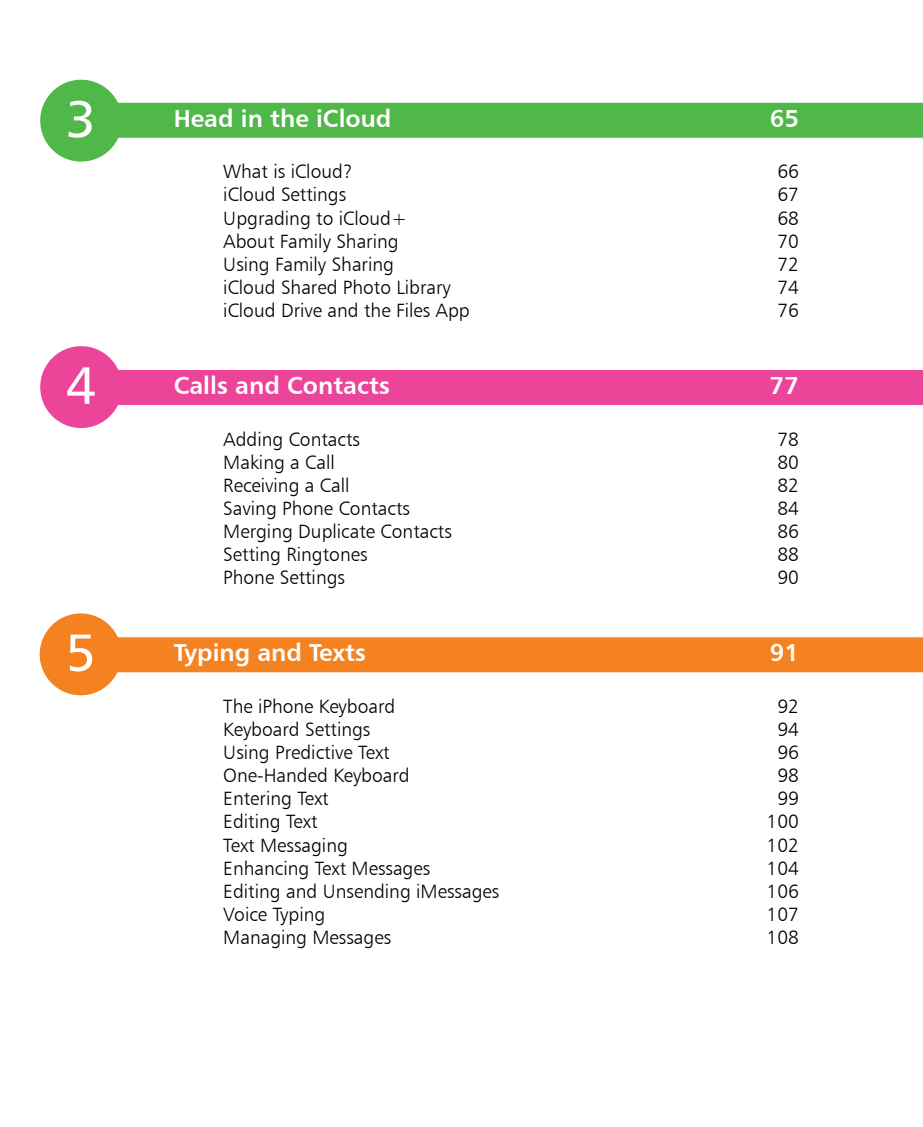
<style>
.page{position:relative;width:923px;height:1127px;background:#fff}
.page>*{position:absolute;margin:0;border:0;box-sizing:border-box;transform-origin:0 0}
.t1{font:52.5px "Humanist 777 BT Roman B";color:#fff}
.t2{font:24.5px "Humanist 777 BT Bold B";color:#fff}
.t3{font:19.25px "Humanist 777 BT Light B";color:#000}
</style>
<div class="page">
<div style="left:74px;top:103px;width:849px;height:35px;background:#50b848"></div>
<div style="left:74px;top:370px;width:849px;height:35px;background:#eb4498"></div>
<div style="left:74px;top:637px;width:849px;height:35px;background:#f58220"></div>
<div style="left:40px;top:613px;width:82px;height:82px;background:#f58220;border-radius:50%"></div>
<div style="left:40px;top:346px;width:82px;height:82px;background:#eb4498;border-radius:50%"></div>
<div style="left:40px;top:80px;width:82px;height:81px;background:#50b848;border-radius:50%"></div>
<h1 class="t1" style="left:66px;top:98px;width:32px">3</h1>
<h1 class="t1" style="left:66px;top:364px;width:32px">4</h1>
<h1 class="t1" style="left:65px;top:631px;width:32px">5</h1>
<p class="t2" style="left:174px;top:108px;width:219px">Head in the iCloud</p>
<p class="t2" style="left:770px;top:108px;width:31px">65</p>
<p class="t3" style="left:223px;top:164px;width:131px">What is iCloud?</p>
<p class="t3" style="left:777px;top:164px;width:23px">66</p>
<p class="t3" style="left:223px;top:187px;width:124px">iCloud Settings</p>
<p class="t3" style="left:777px;top:187px;width:23px">67</p>
<p class="t3" style="left:223px;top:210px;width:185px">Upgrading to iCloud+</p>
<p class="t3" style="left:777px;top:210px;width:23px">68</p>
<p class="t3" style="left:223px;top:233px;width:177px">About Family Sharing</p>
<p class="t3" style="left:777px;top:233px;width:23px">70</p>
<p class="t3" style="left:223px;top:256px;width:172px">Using Family Sharing</p>
<p class="t3" style="left:777px;top:256px;width:23px">72</p>
<p class="t3" style="left:223px;top:279px;width:229px">iCloud Shared Photo Library</p>
<p class="t3" style="left:777px;top:279px;width:23px">74</p>
<p class="t3" style="left:223px;top:302px;width:248px">iCloud Drive and the Files App</p>
<p class="t3" style="left:777px;top:302px;width:23px">76</p>
<p class="t2" style="left:174px;top:375px;width:218px">Calls and Contacts</p>
<p class="t2" style="left:770px;top:375px;width:31px">77</p>
<p class="t3" style="left:223px;top:431px;width:138px">Adding Contacts</p>
<p class="t3" style="left:777px;top:431px;width:23px">78</p>
<p class="t3" style="left:223px;top:454px;width:113px">Making a Call</p>
<p class="t3" style="left:777px;top:454px;width:23px">80</p>
<p class="t3" style="left:223px;top:477px;width:128px">Receiving a Call</p>
<p class="t3" style="left:777px;top:477px;width:23px">82</p>
<p class="t3" style="left:223px;top:500px;width:188px">Saving Phone Contacts</p>
<p class="t3" style="left:777px;top:500px;width:23px">84</p>
<p class="t3" style="left:223px;top:523px;width:230px">Merging Duplicate Contacts</p>
<p class="t3" style="left:777px;top:523px;width:23px">86</p>
<p class="t3" style="left:223px;top:546px;width:146px">Setting Ringtones</p>
<p class="t3" style="left:777px;top:546px;width:23px">88</p>
<p class="t3" style="left:223px;top:569px;width:123px">Phone Settings</p>
<p class="t3" style="left:777px;top:569px;width:23px">90</p>
<p class="t2" style="left:174px;top:642px;width:194px">Typing and Texts</p>
<p class="t2" style="left:770px;top:642px;width:31px">91</p>
<p class="t3" style="left:223px;top:698px;width:174px">The iPhone Keyboard</p>
<p class="t3" style="left:777px;top:698px;width:23px">92</p>
<p class="t3" style="left:223px;top:721px;width:149px">Keyboard Settings</p>
<p class="t3" style="left:777px;top:721px;width:23px">94</p>
<p class="t3" style="left:223px;top:744px;width:168px">Using Predictive Text</p>
<p class="t3" style="left:777px;top:744px;width:23px">96</p>
<p class="t3" style="left:223px;top:767px;width:188px">One-Handed Keyboard</p>
<p class="t3" style="left:777px;top:767px;width:23px">98</p>
<p class="t3" style="left:223px;top:790px;width:107px">Entering Text</p>
<p class="t3" style="left:777px;top:790px;width:23px">99</p>
<p class="t3" style="left:223px;top:813px;width:96px">Editing Text</p>
<p class="t3" style="left:766px;top:813px;width:34px">100</p>
<p class="t3" style="left:223px;top:836px;width:126px">Text Messaging</p>
<p class="t3" style="left:766px;top:836px;width:34px">102</p>
<p class="t3" style="left:223px;top:859px;width:208px">Enhancing Text Messages</p>
<p class="t3" style="left:766px;top:859px;width:34px">104</p>
<p class="t3" style="left:223px;top:882px;width:277px">Editing and Unsending iMessages</p>
<p class="t3" style="left:766px;top:882px;width:34px">106</p>
<p class="t3" style="left:223px;top:906px;width:104px">Voice Typing</p>
<p class="t3" style="left:766px;top:906px;width:34px">107</p>
<p class="t3" style="left:223px;top:929px;width:169px">Managing Messages</p>
<p class="t3" style="left:766px;top:929px;width:34px">108</p>
</div>
